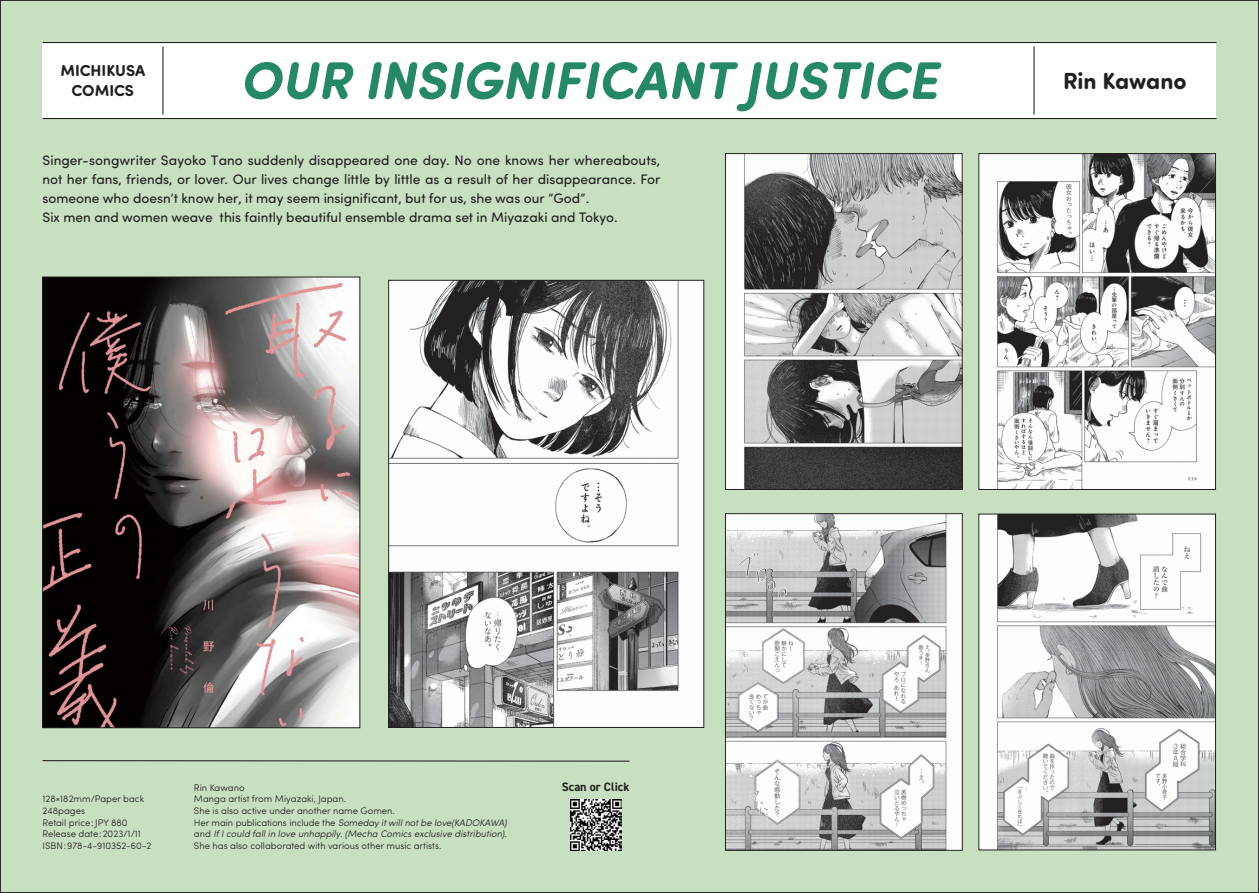
<style>
.page{position:relative;width:1259px;height:893px;background:#fff}
.page>*{position:absolute;margin:0;border:0;box-sizing:border-box;transform-origin:0 0}
.t1{font:italic 700 53.1px "Sofia Pro Soft";color:#268867}
.t2{font:700 23.4px "Sofia Pro Soft";color:#231f20}
.t3{font:700 15.9px "Sofia Pro Soft";color:#231f20}
.t4{font:13.8px/19.2px "Sofia Pro Soft";color:#231f20;text-align:justify}
.t5{font:700 12.15px "DIN2014";color:#231f20}
.t6{font:300 9.6px "Sofia Pro Soft";color:#231f20}
.t7{font:italic 300 9.6px/11.7px "Sofia Pro Soft";color:#231f20}
.s1{font-style:normal}
</style>
<div class="page">
<div style="left:0;top:0;width:1258px;height:893px;background:#c7e0bf"></div>
<img style="left:980px;top:516px;width:233px;height:332px">
<svg style="left:42px;top:760px;width:588px;height:2px"></svg>
<div style="left:43px;top:43px;width:1173px;height:76px;background:#fff"></div>
<hr style="left:43px;top:42px;width:1173px;height:1px;background:#231f20">
<hr style="left:43px;top:118px;width:1173px;height:1px;background:#231f20">
<hr style="left:162px;top:47px;width:1px;height:68px;background:#231f20">
<img style="left:570px;top:800px;width:51px;height:50px">
<img style="left:44px;top:279px;width:314px;height:447px">
<div style="left:42px;top:277px;width:318px;height:451px;border:1px solid #231f20"></div>
<img style="left:390px;top:282px;width:312px;height:444px">
<div style="left:388px;top:280px;width:316px;height:448px;border:1px solid #231f20"></div>
<hr style="left:1033px;top:47px;width:1px;height:68px;background:#231f20">
<img style="left:980px;top:155px;width:233px;height:333px">
<div style="left:978px;top:153px;width:237px;height:337px;border:1px solid #231f20"></div>
<svg style="left:727px;top:515px;width:233px;height:333px;background:#c6c6c8"></svg>
<div style="left:725px;top:513px;width:237px;height:337px;border:1px solid #231f20"></div>
<img style="left:727px;top:155px;width:233px;height:333px">
<div style="left:725px;top:153px;width:237px;height:337px;border:1px solid #231f20"></div>
<p class="t3" style="left:60px;top:59px;width:87px">MICHIKUSA</p>
<p class="t3" style="left:71px;top:78px;width:64px">COMICS</p>
<p class="t1" style="left:240px;top:42px;width:700px">OUR INSIGNIFICANT JUSTICE</p>
<p class="t4" style="left:43px;top:150px;width:619px">Singer-songwriter Sayoko Tano suddenly disappeared one day. No one knows her whereabouts, not her fans, friends, or lover. Our lives change little by little as a result of her disappearance. For someone who doesn’t know her, it may seem insignificant, but for us, she was our ”God”.</p>
<p class="t4" style="left:43px;top:207px;width:576px">Six men and women weave this faintly beautiful ensemble drama set in Miyazaki and Tokyo.</p>
<p class="t2" style="left:1063px;top:63px;width:125px">Rin Kawano</p>
<p class="t6" style="left:43px;top:792px;width:103px">128×182mm/Paper back</p>
<p class="t6" style="left:43px;top:804px;width:44px">248pages</p>
<p class="t6" style="left:43px;top:816px;width:87px">Retail price: JPY 880</p>
<p class="t6" style="left:43px;top:827px;width:100px">Release date:2023/1/11</p>
<p class="t6" style="left:43px;top:839px;width:110px">ISBN:978-4-910352-60-2</p>
<p class="t6" style="left:194px;top:781px;width:52px">Rin Kawano</p>
<p class="t6" style="left:194px;top:792px;width:153px">Manga artist from Miyazaki, Japan.</p>
<p class="t6" style="left:194px;top:804px;width:202px">She is also active under another name Gomen.</p>
<p class="t7" style="left:194px;top:816px;width:314px"><span class="s1">Her main publications include the</span> Someday it will not be love(KADOKAWA) <span class="s1">and</span> If I could fall in love unhappily. (Mecha Comics exclusive distribution).</p>
<p class="t6" style="left:194px;top:839px;width:249px">She has also collaborated with various other music artists.</p>
<p class="t5" style="left:562px;top:778px;width:69px">Scan or Click</p>
</div>
